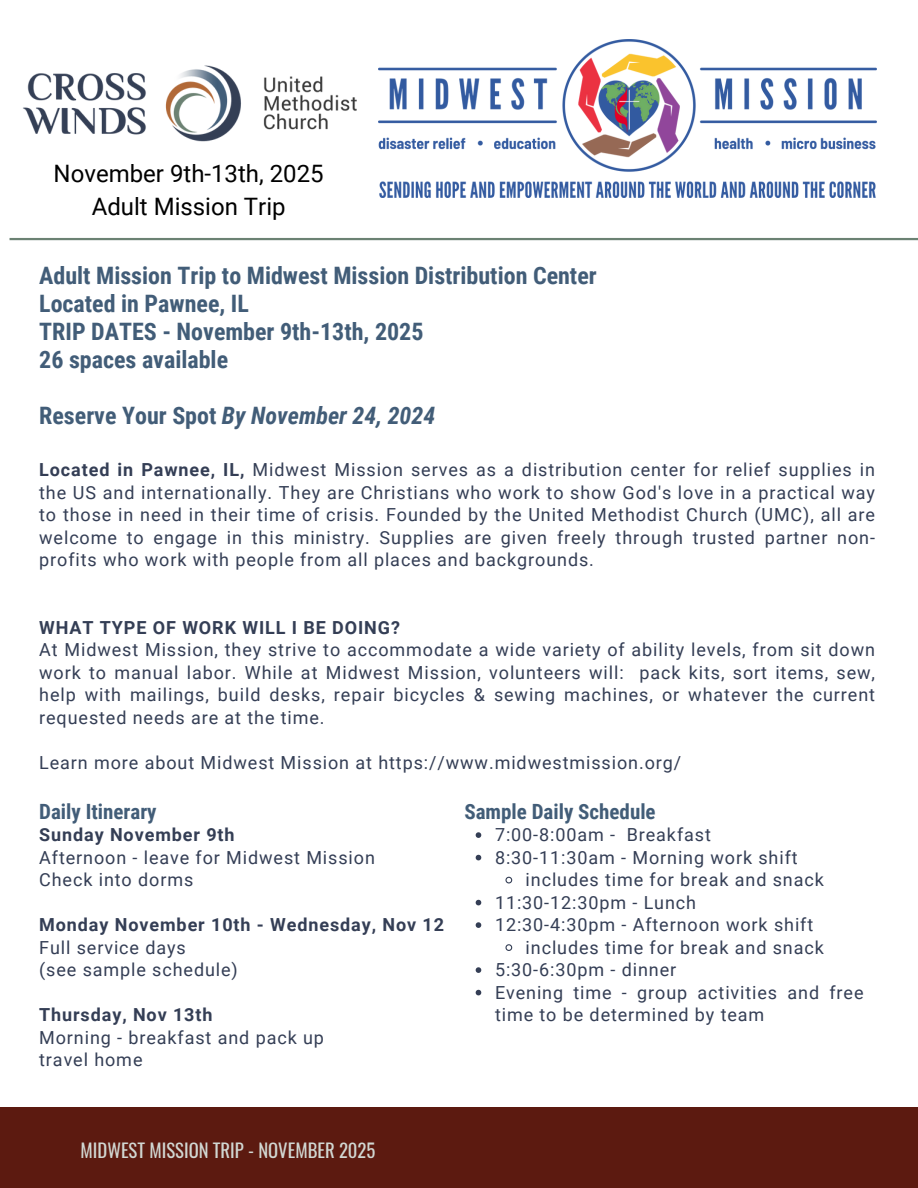
<style>
.page{position:relative;width:918px;height:1188px;background:#fff}
.page>*{position:absolute;margin:0;border:0;box-sizing:border-box;transform-origin:0 0}
.t1{font:700 24px/28.2px "Roboto Condensed";color:#425d78}
.t2{font:24px/32.7px "Roboto";color:#000;text-align:center}
.t3{font:italic 700 24px "Roboto Condensed";color:#425d78}
.t4{font:700 21px "Roboto Condensed";color:#425d78}
.t5{font:18.75px "Oswald";color:#d1d7d2}
.t6{font:18px/22.5px "Roboto";letter-spacing:.05em;color:#343e55;text-align:justify}
.t7{font:700 18px "Roboto";letter-spacing:.05em;color:#343e55}
.s1{font-style:normal}
.s2{font-weight:700}
</style>
<div class="page">
<div style="left:0;top:1107px;width:918px;height:81px;background:#5c1a10"></div>
<hr style="left:10px;top:238px;width:908px;height:2px;background:#6b8273">
<img style="left:379px;top:40px;width:497px;height:157px">
<img style="left:23px;top:65px;width:334px;height:77px">
<svg style="left:476px;top:832px;width:5px;height:6px"></svg>
<svg style="left:476px;top:855px;width:5px;height:5px"></svg>
<svg style="left:505px;top:876px;width:8px;height:8px"></svg>
<svg style="left:476px;top:900px;width:5px;height:5px"></svg>
<svg style="left:476px;top:922px;width:5px;height:6px"></svg>
<svg style="left:505px;top:944px;width:8px;height:7px"></svg>
<svg style="left:476px;top:967px;width:5px;height:6px"></svg>
<svg style="left:476px;top:990px;width:5px;height:5px"></svg>
<h4 class="t2" style="left:54px;top:157px;width:272px">November 9th-13th, 2025<br>Adult Mission Trip</h4>
<h1 class="t1" style="left:39px;top:261px;width:559px">Adult Mission Trip to Midwest Mission Distribution Center Located in Pawnee, IL<br>TRIP DATES - November 9th-13th, 2025<br>26 spaces available</h1>
<h1 class="t3" style="left:39px;top:402px;width:398px"><span class="s1">Reserve Your Spot</span> By November 24, 2024</h1>
<p class="t6" style="left:39px;top:459px;width:837px"><span class="s2">Located in Pawnee, IL,</span> Midwest Mission serves as a distribution center for relief supplies in the US and internationally. They are Christians who work to show God's love in a practical way to those in need in their time of crisis. Founded by the United Methodist Church (UMC), all are welcome to engage in this ministry. Supplies are given freely through trusted partner non&shy;profits who work with people from all places and backgrounds.</p>
<p class="t7" style="left:39px;top:617px;width:362px">WHAT TYPE OF WORK WILL I BE DOING?</p>
<p class="t6" style="left:39px;top:639px;width:837px">At Midwest Mission, they strive to accommodate a wide variety of ability levels, from sit down work to manual labor. While at Midwest Mission, volunteers will: pack kits, sort items, sew, help with mailings, build desks, repair bicycles &amp; sewing machines, or whatever the current requested needs are at the time.</p>
<p class="t6" style="left:39px;top:751px;width:644px">Learn more about Midwest Mission at https://www.midwestmission.org/</p>
<h3 class="t4" style="left:39px;top:799px;width:119px">Daily Itinerary</h3>
<p class="t7" style="left:39px;top:825px;width:197px">Sunday November 9th</p>
<p class="t6" style="left:39px;top:846px;width:337px">Afternoon - leave for Midwest Mission</p>
<p class="t6" style="left:39px;top:869px;width:156px">Check into dorms</p>
<p class="t7" style="left:39px;top:915px;width:406px">Monday November 10th - Wednesday, Nov 12</p>
<p class="t6" style="left:39px;top:936px;width:148px">Full service days</p>
<p class="t6" style="left:39px;top:959px;width:200px">(see sample schedule)</p>
<p class="t7" style="left:39px;top:1005px;width:175px">Thursday, Nov 13th</p>
<p class="t6" style="left:39px;top:1026px;width:286px">Morning - breakfast and pack up</p>
<p class="t6" style="left:39px;top:1049px;width:105px">travel home</p>
<h3 class="t4" style="left:464px;top:799px;width:193px">Sample Daily Schedule</h3>
<p class="t6" style="left:495px;top:824px;width:217px">7:00-8:00am - Breakfast</p>
<p class="t6" style="left:495px;top:846px;width:304px">8:30-11:30am - Morning work shift</p>
<p class="t6" style="left:526px;top:869px;width:300px">includes time for break and snack</p>
<p class="t6" style="left:495px;top:891px;width:203px">11:30-12:30pm - Lunch</p>
<p class="t6" style="left:495px;top:914px;width:320px">12:30-4:30pm - Afternoon work shift</p>
<p class="t6" style="left:526px;top:936px;width:300px">includes time for break and snack</p>
<p class="t6" style="left:495px;top:959px;width:183px">5:30-6:30pm - dinner</p>
<p class="t6" style="left:495px;top:981px;width:370px">Evening time - group activities and free time to be determined by team</p>
<p class="t5" style="left:81px;top:1136px;width:296px">MIDWEST MISSION TRIP - NOVEMBER 2025</p>
</div>
